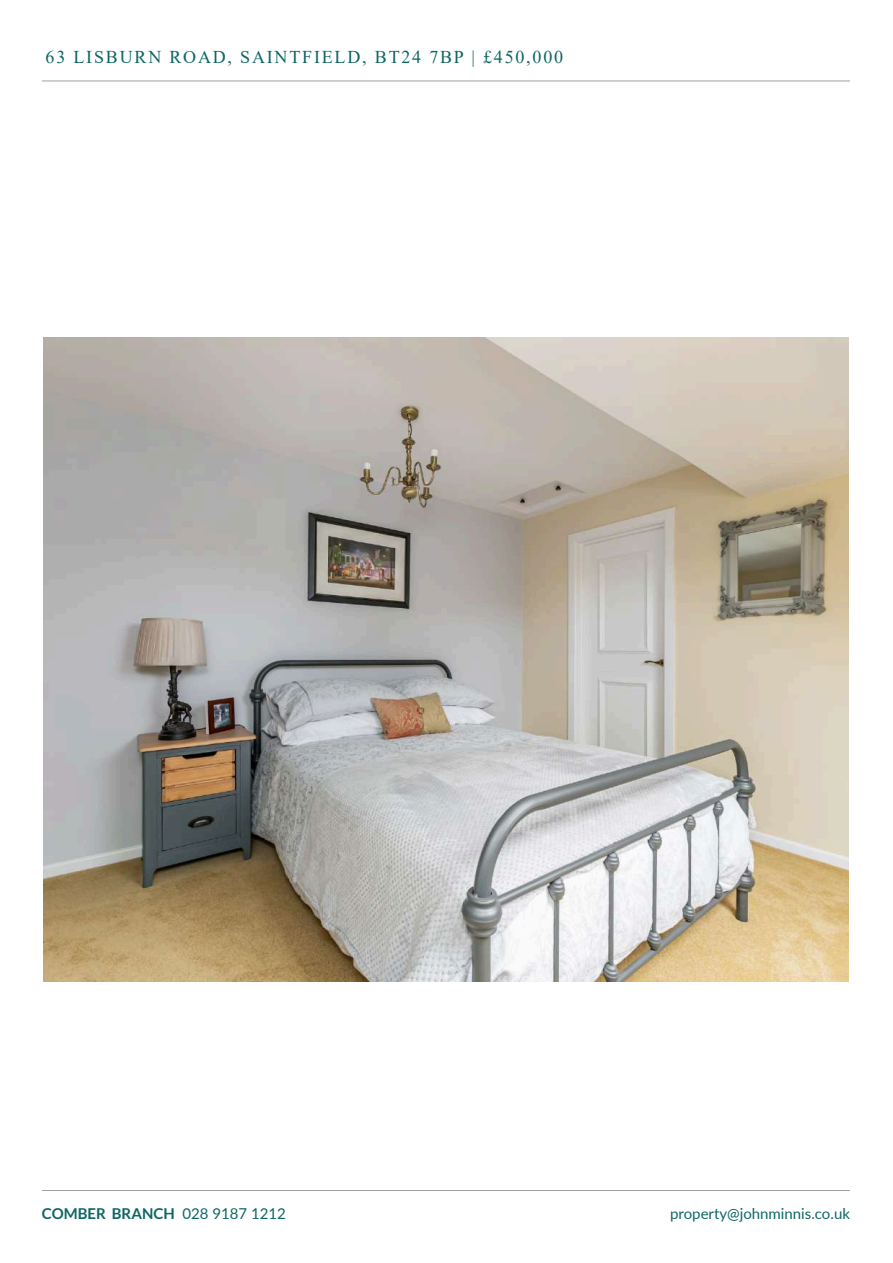
<style>
.page{position:relative;width:893px;height:1263px;background:#fff}
.page>*{position:absolute;margin:0;border:0;box-sizing:border-box;transform-origin:0 0}
.t1{font:18px "Times New Roman";letter-spacing:.1em;color:#0c6664}
.t2{font:15px "Lato";color:#0c6664}
.t3{font:700 15px "Lato";color:#0c6664}
.s1{font-weight:400}
</style>
<div class="page">
<hr style="left:42px;top:1190px;width:808px;height:1px;background:#9ca1a2">
<hr style="left:42px;top:81px;width:808px;height:1px;background:#9ca1a2">
<img style="left:44px;top:337px;width:804px;height:645px">
<p class="t1" style="left:46px;top:50px;width:519px">63 LISBURN ROAD, SAINTFIELD, BT24 7BP | £450,000</p>
<p class="t3" style="left:42px;top:1207px;width:246px">COMBER BRANCH <span class="s1">028 9187 1212</span></p>
<p class="t2" style="left:670px;top:1202px;width:181px">property@johnminnis.co.uk</p>
</div>
